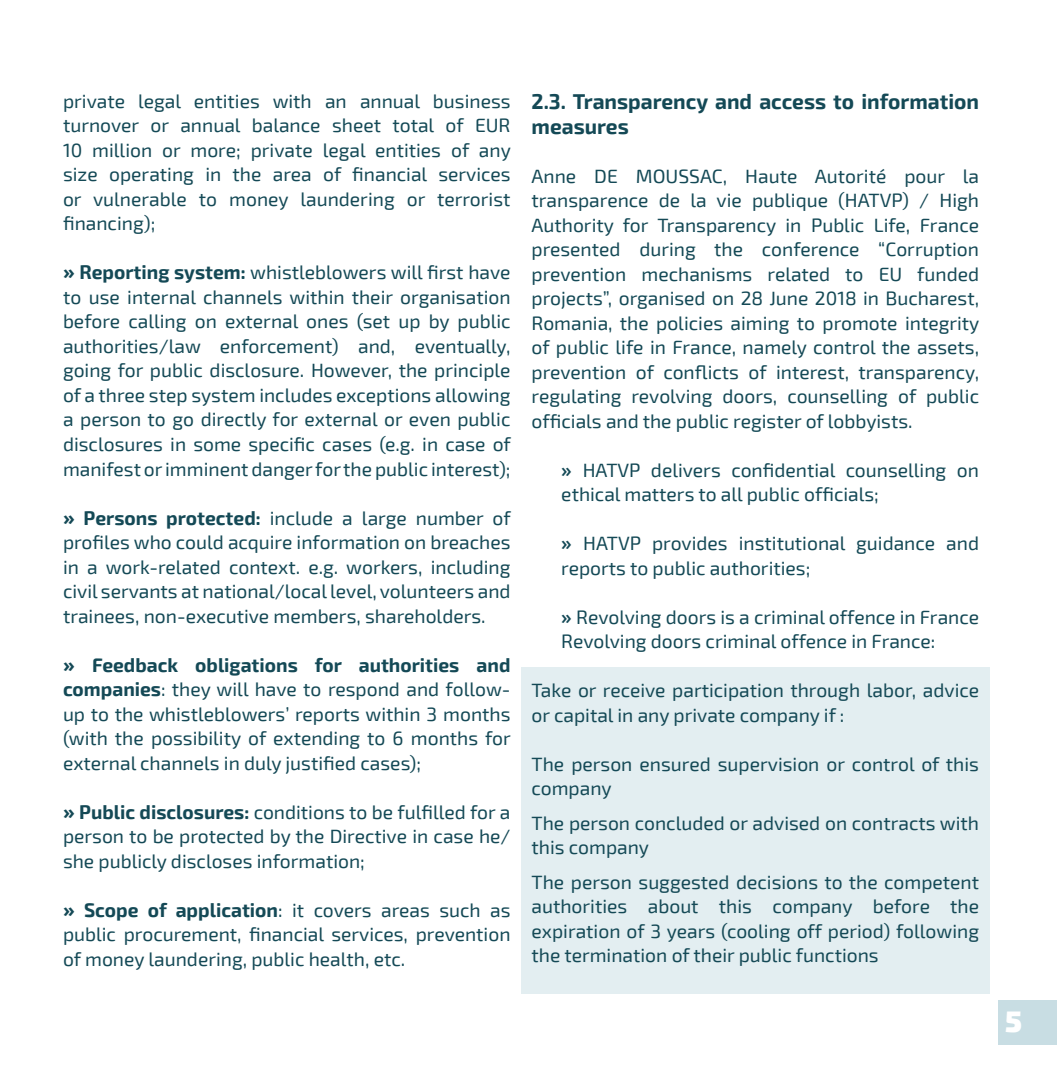
<style>
.page{position:relative;width:1057px;height:1072px;background:#fff}
.page>*{position:absolute;margin:0;border:0;box-sizing:border-box;transform-origin:0 0}
.t1{font:900 29.75px "Exo 2";color:#fff}
.t2{font:700 21px/24.5px "Exo 2";color:#144956}
.t3{font:19.25px/24.5px "Exo 2";color:#144956;text-align:justify}
.s1{font-family:"Open Sans";font-weight:700}
.s2{font-weight:700}
.s3{font-family:"Open Sans";font-weight:600}
</style>
<div class="page">
<div style="left:998px;top:999px;width:59px;height:45px;background:#c8dde3"></div>
<div style="left:521px;top:667px;width:469px;height:327px;background:#e3eef1"></div>
<p class="t3" style="left:63px;top:89px;width:449px">private legal entities with an annual business turnover or annual balance sheet total of EUR 10 million or more; private legal entities of any size operating in the area of financial services or vulnerable to money laundering or terrorist financing);</p>
<p class="t3" style="left:63px;top:261px;width:449px"><span class="s1">»</span> <span class="s2">Reporting system:</span> whistleblowers will first have to use internal channels within their organisation before calling on external ones (set up by public authorities/law enforcement) and, eventually, going for public disclosure. However, the principle of a three step system includes exceptions allowing a person to go directly for external or even public disclosures in some specific cases (e.g. in case of manifest or imminent danger for the public interest);</p>
<p class="t3" style="left:63px;top:506px;width:449px"><span class="s1">»</span> <span class="s2">Persons protected:</span> include a large number of profiles who could acquire information on breaches in a work-related context. e.g. workers, including civil servants at national/local level, volunteers and trainees, non-executive members, shareholders.</p>
<p class="t3" style="left:63px;top:653px;width:449px"><span class="s1">»</span> <span class="s2">Feedback obligations for authorities and companies</span>: they will have to respond and follow&shy;up to the whistleblowers’ reports within 3 months (with the possibility of extending to 6 months for external channels in duly justified cases);</p>
<p class="t3" style="left:63px;top:800px;width:449px"><span class="s1">»</span> <span class="s2">Public disclosures:</span> conditions to be fulfilled for a person to be protected by the Directive in case he/ she publicly discloses information;</p>
<p class="t3" style="left:63px;top:898px;width:449px"><span class="s1">»</span> <span class="s2">Scope of application</span>: it covers areas such as public procurement, financial services, prevention of money laundering, public health, etc.</p>
<p class="t2" style="left:531px;top:90px;width:449px">2.3. Transparency and access to information measures</p>
<p class="t3" style="left:531px;top:164px;width:449px">Anne DE MOUSSAC, Haute Autorité pour la transparence de la vie publique (HATVP) / High Authority for Transparency in Public Life, France presented during the conference “Corruption prevention mechanisms related to EU funded projects”, organised on 28 June 2018 in Bucharest, Romania, the policies aiming to promote integrity of public life in France, namely control the assets, prevention of conflicts of interest, transparency, regulating revolving doors, counselling of public officials and the public register of lobbyists.</p>
<p class="t3" style="left:561px;top:458px;width:419px"><span class="s3">»</span> HATVP delivers confidential counselling on ethical matters to all public officials;</p>
<p class="t3" style="left:561px;top:531px;width:419px"><span class="s3">»</span> HATVP provides institutional guidance and reports to public authorities;</p>
<p class="t3" style="left:561px;top:605px;width:419px"><span class="s3">»</span> Revolving doors is a criminal offence in France<br>Revolving doors criminal offence in France:</p>
<p class="t3" style="left:531px;top:678px;width:449px">Take or receive participation through labor, advice or capital in any private company if :</p>
<p class="t3" style="left:531px;top:752px;width:449px">The person ensured supervision or control of this company</p>
<p class="t3" style="left:531px;top:811px;width:449px">The person concluded or advised on contracts with this company</p>
<p class="t3" style="left:531px;top:870px;width:449px">The person suggested decisions to the competent authorities about this company before the expiration of 3 years (cooling off period) following the termination of their public functions</p>
<h1 class="t1" style="left:1005px;top:1003px;width:18px">5</h1>
</div>
